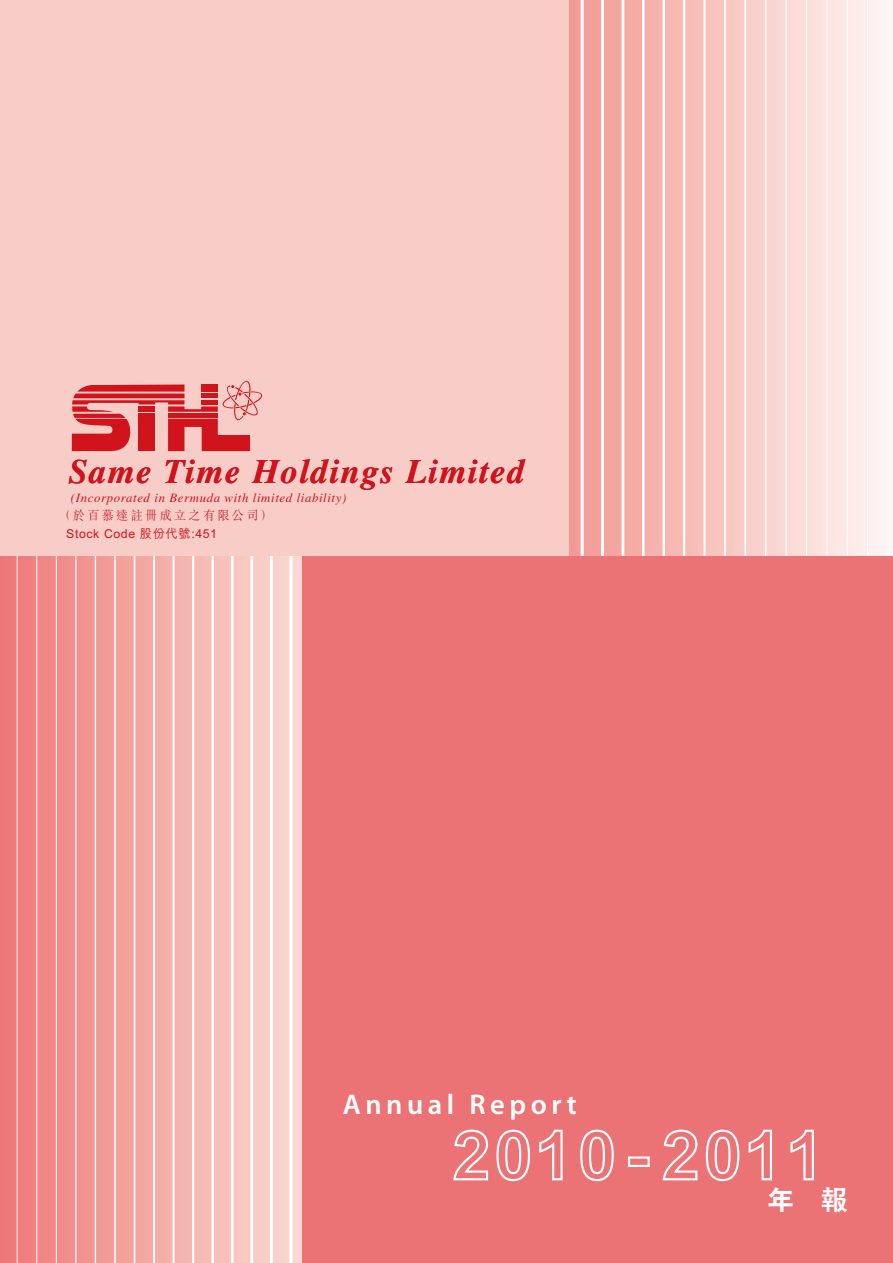
<style>
.page{position:relative;width:893px;height:1263px;background:#fff}
.page>*{position:absolute;margin:0;border:0;box-sizing:border-box;transform-origin:0 0}
.t1{font:italic 700 34.2px "Times LT Std";letter-spacing:.05em;color:#d1131c}
.t2{font:600 28.5px "Myriad Pro";letter-spacing:.16em;color:#fff}
.t3{font:800 27px "C Hei 2 HK";color:#fff}
.t4{font:italic 12.75px "Times LT Std";letter-spacing:.05em;color:#d1131c}
.t5{font:300 12.75px "M Sung HK";letter-spacing:.19em;color:#d1131c;scale:.95 1}
.t6{font:500 12.3px "M Hei HK";letter-spacing:.05em;color:#d1131c}
</style>
<div class="page">
<svg style="left:0;top:556px;width:302px;height:707px;background:#f3a9a5"></svg>
<svg style="left:568px;top:0;width:324px;height:556px;background:#f8cac6"></svg>
<hr style="left:887px;top:0;width:1px;height:1218px;background:#fff">
<hr style="left:867px;top:0;width:1px;height:1218px;background:#fff">
<hr style="left:846px;top:0;width:1px;height:1218px;background:#fff">
<hr style="left:826px;top:0;width:1px;height:1218px;background:#fff">
<hr style="left:805px;top:0;width:2px;height:1218px;background:#fff">
<hr style="left:785px;top:0;width:1px;height:1218px;background:#fff">
<hr style="left:765px;top:0;width:1px;height:1218px;background:#fff">
<hr style="left:744px;top:0;width:2px;height:1218px;background:#fff">
<hr style="left:724px;top:0;width:1px;height:1218px;background:#fff">
<hr style="left:703px;top:0;width:2px;height:1218px;background:#fff">
<hr style="left:683px;top:0;width:2px;height:1218px;background:#fff">
<hr style="left:662px;top:0;width:3px;height:1218px;background:#fff">
<hr style="left:642px;top:0;width:2px;height:1218px;background:#fff">
<hr style="left:621px;top:0;width:3px;height:1218px;background:#fff">
<hr style="left:601px;top:0;width:3px;height:1218px;background:#fff">
<hr style="left:580px;top:0;width:3px;height:1218px;background:#fff">
<hr style="left:17px;top:29px;width:1px;height:1234px;background:#fff">
<hr style="left:36px;top:29px;width:1px;height:1234px;background:#fff">
<hr style="left:56px;top:29px;width:1px;height:1234px;background:#fff">
<hr style="left:75px;top:29px;width:1px;height:1234px;background:#fff">
<hr style="left:95px;top:29px;width:1px;height:1234px;background:#fff">
<hr style="left:114px;top:29px;width:2px;height:1234px;background:#fff">
<hr style="left:134px;top:29px;width:1px;height:1234px;background:#fff">
<hr style="left:153px;top:29px;width:2px;height:1234px;background:#fff">
<hr style="left:173px;top:29px;width:2px;height:1234px;background:#fff">
<hr style="left:192px;top:29px;width:2px;height:1234px;background:#fff">
<hr style="left:211px;top:29px;width:3px;height:1234px;background:#fff">
<hr style="left:231px;top:29px;width:2px;height:1234px;background:#fff">
<hr style="left:250px;top:29px;width:3px;height:1234px;background:#fff">
<hr style="left:270px;top:29px;width:3px;height:1234px;background:#fff">
<hr style="left:289px;top:29px;width:3px;height:1234px;background:#fff">
<div style="left:0;top:0;width:568px;height:556px;background:#f8cdc7"></div>
<div style="left:302px;top:556px;width:590px;height:707px;background:#ec7375"></div>
<svg style="left:72px;top:380px;width:191px;height:71px"></svg>
<hr style="left:168px;top:414px;width:50px;height:4px;background:#d1131c">
<svg style="left:453px;top:1129px;width:36px;height:52px"></svg>
<svg style="left:496px;top:1129px;width:34px;height:53px"></svg>
<svg style="left:539px;top:1129px;width:24px;height:52px"></svg>
<svg style="left:580px;top:1129px;width:34px;height:53px"></svg>
<div style="left:628px;top:1156px;width:21px;height:11px;border:2px solid #fff"></div>
<svg style="left:662px;top:1129px;width:36px;height:52px"></svg>
<svg style="left:705px;top:1129px;width:35px;height:53px"></svg>
<svg style="left:748px;top:1129px;width:24px;height:52px"></svg>
<svg style="left:790px;top:1129px;width:24px;height:52px"></svg>
<h1 class="t1" style="left:69px;top:452px;width:457px">Same Time Holdings Limited</h1>
<p class="t4" style="left:71px;top:490px;width:277px">(Incorporated in Bermuda with limited liability)</p>
<p class="t5" style="left:58px;top:506px;width:227px">（於百慕達註冊成立之有限公司）</p>
<p class="t6" style="left:66px;top:524px;width:152px">Stock Code 股份代號:451</p>
<h2 class="t2" style="left:343px;top:1087px;width:235px">Annual Report</h2>
<h3 class="t3" style="left:767px;top:1182px;width:82px">年 報</h3>
</div>
